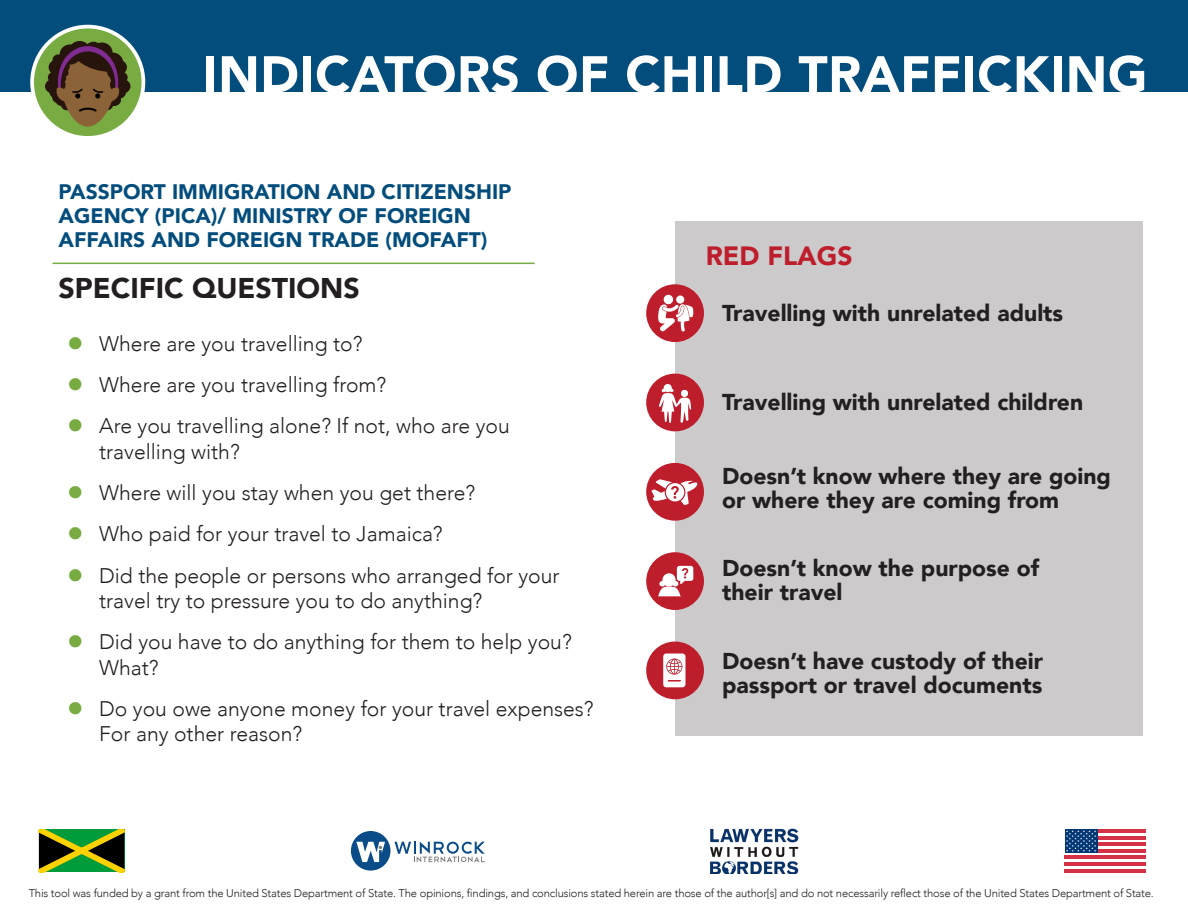
<style>
.page{position:relative;width:1188px;height:918px;background:#fff}
.page>*{position:absolute;margin:0;border:0;box-sizing:border-box;transform-origin:0 0}
.t1{font:900 51px "Avenir";letter-spacing:.01em;color:#fff}
.t2{font:900 28.5px "Avenir";color:#231f20}
.t3{font:900 26.4px "Avenir";color:#be1d2c}
.t4{font:900 22.95px/24px "Avenir";color:#231f20}
.t5{font:300 21.15px/25.3px "Avenir";color:#231f20}
.t6{font:900 21px/24px "Avenir";color:#034d7d}
.t7{font:300 11.25px "Avenir";letter-spacing:-.015em;color:#231f20}
</style>
<div class="page">
<div style="left:675px;top:221px;width:468px;height:514px;background:#cccaca"></div>
<div style="left:646px;top:284px;width:58px;height:58px;background:#be1d2c;border-radius:50%"></div>
<div style="left:646px;top:374px;width:58px;height:57px;background:#be1d2c;border-radius:50%"></div>
<div style="left:646px;top:463px;width:58px;height:58px;background:#be1d2c;border-radius:50%"></div>
<div style="left:646px;top:552px;width:58px;height:58px;background:#be1d2c;border-radius:50%"></div>
<div style="left:646px;top:642px;width:58px;height:57px;background:#be1d2c;border-radius:50%"></div>
<svg style="left:659px;top:384px;width:32px;height:39px"></svg>
<svg style="left:658px;top:294px;width:36px;height:38px"></svg>
<svg style="left:651px;top:479px;width:46px;height:26px"></svg>
<svg style="left:658px;top:566px;width:35px;height:30px"></svg>
<svg style="left:663px;top:654px;width:23px;height:33px"></svg>
<div style="left:0;top:0;width:1188px;height:91px;background:#034d7d"></div>
<svg style="left:32px;top:27px;width:111px;height:111px;fill:#78ab41"></svg>
<div style="left:30px;top:25px;width:115px;height:115px;border:4px solid #fff;border-radius:50%"></div>
<div style="left:49px;top:60px;width:15px;height:15px;background:#27140d;border-radius:50%"></div>
<div style="left:48px;top:72px;width:12px;height:11px;background:#27140d;border-radius:50%"></div>
<div style="left:45px;top:79px;width:15px;height:14px;background:#27140d;border-radius:50%"></div>
<div style="left:91px;top:43px;width:22px;height:20px;background:#27140d;border-radius:50%"></div>
<div style="left:85px;top:42px;width:17px;height:16px;background:#27140d;border-radius:50%"></div>
<div style="left:69px;top:41px;width:21px;height:20px;background:#27140d;border-radius:50%"></div>
<svg style="left:50px;top:46px;width:86px;height:81px"></svg>
<hr style="left:53px;top:263px;width:482px;height:1px;background:#78ab41">
<svg style="left:1065px;top:852px;width:81px;height:4px"></svg>
<svg style="left:1097px;top:839px;width:49px;height:4px"></svg>
<hr style="left:1065px;top:856px;width:81px;height:3px;background:#d63247">
<hr style="left:1065px;top:862px;width:81px;height:4px;background:#d63247">
<hr style="left:1065px;top:869px;width:81px;height:3px;background:#d63247">
<hr style="left:1097px;top:829px;width:49px;height:4px;background:#d63247">
<hr style="left:1097px;top:836px;width:49px;height:3px;background:#d63247">
<hr style="left:1097px;top:843px;width:49px;height:3px;background:#d63247">
<hr style="left:1097px;top:849px;width:49px;height:3px;background:#d63247">
<div style="left:1065px;top:829px;width:32px;height:23px;background:#013775"></div>
<svg style="left:1066px;top:830px;width:30px;height:22px"></svg>
<svg style="left:39px;top:829px;width:85px;height:43px"></svg>
<svg style="left:351px;top:831px;width:134px;height:40px"></svg>
<img style="left:710px;top:829px;width:88px;height:45px">
<p class="t1" style="left:203px;top:31px;width:946px">INDICATORS OF CHILD TRAFFICKING</p>
<p class="t6" style="left:59px;top:179px;width:454px">PASSPORT IMMIGRATION AND CITIZENSHIP<br>AGENCY (PICA)/ MINISTRY OF FOREIGN<br>AFFAIRS AND FOREIGN TRADE (MOFAFT)</p>
<p class="t2" style="left:59px;top:264px;width:303px">SPECIFIC QUESTIONS</p>
<p class="t5" style="left:99px;top:331px;width:265px">Where are you travelling to?</p>
<p class="t5" style="left:99px;top:372px;width:289px">Where are you travelling from?</p>
<p class="t5" style="left:99px;top:414px;width:412px">Are you travelling alone? If not, who are you travelling with?</p>
<p class="t5" style="left:99px;top:480px;width:378px">Where will you stay when you get there?</p>
<p class="t5" style="left:99px;top:521px;width:345px">Who paid for your travel to Jamaica?</p>
<p class="t5" style="left:99px;top:563px;width:462px">Did the people or persons who arranged for your travel try to pressure you to do anything?</p>
<p class="t5" style="left:99px;top:629px;width:474px">Did you have to do anything for them to help you?<br>What?</p>
<p class="t5" style="left:99px;top:696px;width:496px">Do you owe anyone money for your travel expenses?<br>For any other reason?</p>
<p class="t3" style="left:706px;top:233px;width:148px">RED FLAGS</p>
<p class="t4" style="left:722px;top:300px;width:343px">Travelling with unrelated adults</p>
<p class="t4" style="left:722px;top:390px;width:363px">Travelling with unrelated children</p>
<p class="t4" style="left:722px;top:463px;width:390px">Doesn’t know where they are going or where they are coming from</p>
<p class="t4" style="left:722px;top:555px;width:319px">Doesn’t know the purpose of their travel</p>
<p class="t4" style="left:722px;top:649px;width:322px">Doesn’t have custody of their passport or travel documents</p>
<p class="t7" style="left:29px;top:887px;width:1127px">This tool was funded by a grant from the United States Department of State. The opinions, findings, and conclusions stated herein are those of the author[s] and do not necessarily reflect those of the United States Department of State.</p>
</div>
